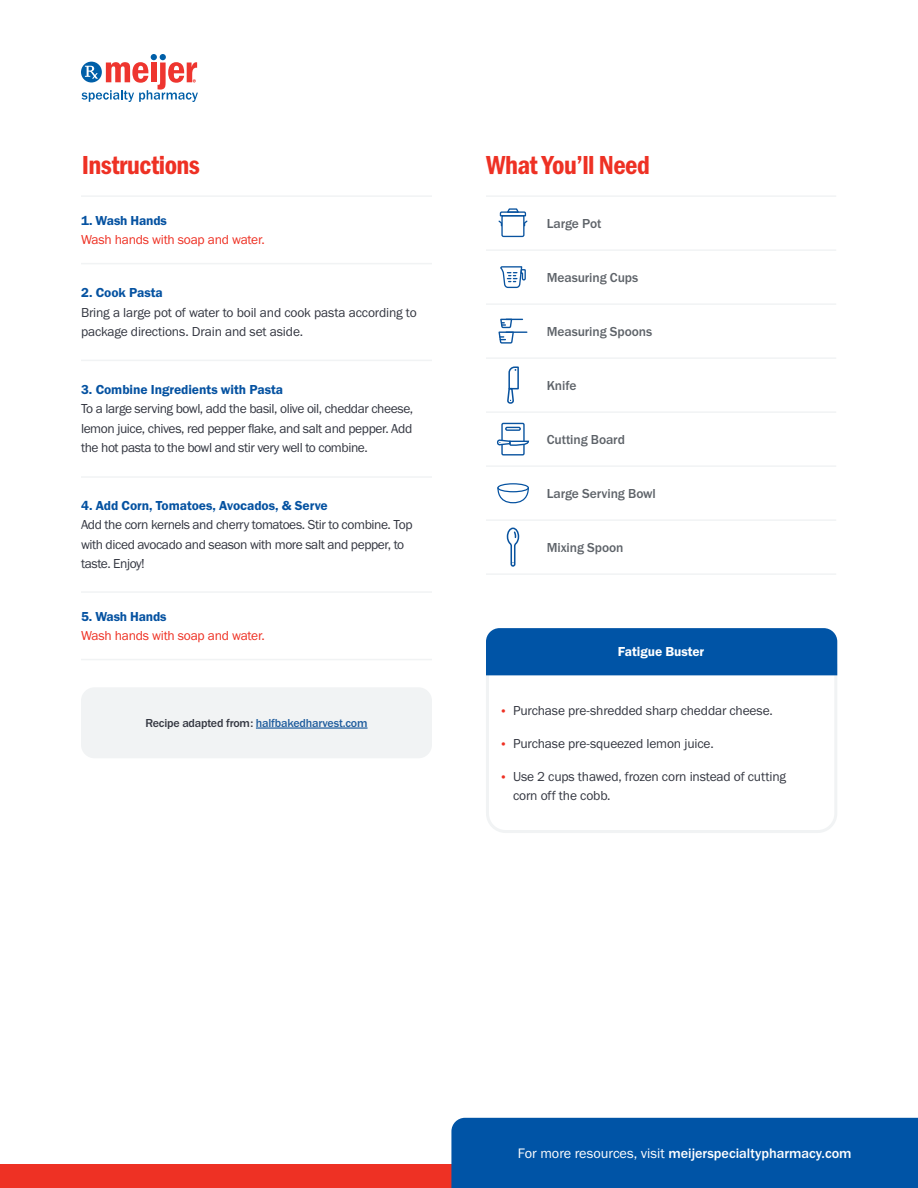
<style>
.page{position:relative;width:918px;height:1188px;background:#fff}
.page>*{position:absolute;margin:0;border:0;box-sizing:border-box;transform-origin:0 0}
.t1{font:27px "Franklin Gothic URW Con Dem";letter-spacing:-.02em;color:#ee3124}
.t2{font:500 14.25px "Franklin Gothic URW";color:#fff}
.t3{font:13.5px/19.5px "Franklin Gothic URW Boo";letter-spacing:-.02em;color:#343741}
.t4{font:13.5px "Franklin Gothic URW Dem";letter-spacing:-.005em;color:#0552a1}
.t5{font:500 13.5px "Franklin Gothic URW";letter-spacing:-.005em;color:#5e6369}
.t6{font:13.5px "Franklin Gothic URW Boo";letter-spacing:-.015em;color:#ee3124}
.t7{font:13.5px "Franklin Gothic URW Dem";letter-spacing:-.005em;color:#fff}
.t8{font:500 12px "Franklin Gothic URW";letter-spacing:-.015em;color:#215e9e}
.s1{color:#343741}
.s2{font-size:12px;color:#ee3124}
.s3{font-family:"Franklin Gothic URW Boo";font-weight:400}
</style>
<div class="page">
<svg style="left:82px;top:54px;width:116px;height:48px"></svg>
<div style="left:0;top:1164px;width:918px;height:24px;background:#ee3124"></div>
<div style="left:451px;top:1118px;width:467px;height:70px;background:#0054a6"></div>
<div style="left:81px;top:687px;width:351px;height:71px;background:#f1f3f4;border-radius:14px"></div>
<hr style="left:256px;top:727px;width:112px;height:2px;background:#215e9e">
<hr style="left:486px;top:249px;width:350px;height:2px;background:#f1f3f4">
<hr style="left:486px;top:303px;width:350px;height:2px;background:#f1f3f4">
<hr style="left:486px;top:357px;width:350px;height:2px;background:#f1f3f4">
<hr style="left:486px;top:411px;width:350px;height:2px;background:#f1f3f4">
<hr style="left:486px;top:465px;width:350px;height:2px;background:#f1f3f4">
<hr style="left:486px;top:519px;width:350px;height:2px;background:#f1f3f4">
<hr style="left:486px;top:573px;width:350px;height:2px;background:#f1f3f4">
<hr style="left:486px;top:195px;width:350px;height:2px;background:#f1f3f4">
<hr style="left:81px;top:195px;width:351px;height:2px;background:#f1f3f4">
<hr style="left:81px;top:591px;width:351px;height:2px;background:#f1f3f4">
<hr style="left:81px;top:263px;width:351px;height:1px;background:#f1f3f4">
<hr style="left:81px;top:360px;width:351px;height:1px;background:#f1f3f4">
<hr style="left:81px;top:476px;width:351px;height:2px;background:#f1f3f4">
<hr style="left:81px;top:659px;width:351px;height:1px;background:#f1f3f4">
<div style="left:486px;top:195px;width:54px;height:54px;background:#fff"></div>
<svg style="left:498px;top:208px;width:30px;height:30px"></svg>
<div style="left:486px;top:250px;width:54px;height:54px;background:#fff"></div>
<svg style="left:500px;top:266px;width:26px;height:23px"></svg>
<div style="left:486px;top:412px;width:54px;height:54px;background:#fff"></div>
<svg style="left:497px;top:422px;width:33px;height:34px"></svg>
<div style="left:486px;top:304px;width:54px;height:54px;background:#fff"></div>
<svg style="left:498px;top:318px;width:29px;height:26px"></svg>
<div style="left:486px;top:466px;width:54px;height:54px;background:#fff"></div>
<svg style="left:497px;top:488px;width:32px;height:16px"></svg>
<div style="left:497px;top:483px;width:32px;height:9px;border:1px solid #0451a0;border-radius:50%"></div>
<div style="left:486px;top:358px;width:54px;height:54px;background:#fff"></div>
<svg style="left:507px;top:366px;width:12px;height:38px"></svg>
<div style="left:486px;top:520px;width:54px;height:54px;background:#fff"></div>
<svg style="left:506px;top:527px;width:14px;height:40px"></svg>
<svg style="left:486px;top:662px;width:352px;height:171px"></svg>
<div style="left:486px;top:628px;width:351px;height:47px;background:#0054a6"></div>
<p class="t1" style="left:82px;top:147px;width:120px">Instructions</p>
<p class="t1" style="left:486px;top:147px;width:165px">What You’ll Need</p>
<p class="t4" style="left:81px;top:212px;width:87px">1. Wash Hands</p>
<p class="t6" style="left:81px;top:231px;width:185px">Wash hands with soap and water.</p>
<p class="t4" style="left:81px;top:284px;width:83px">2. Cook Pasta</p>
<p class="t3" style="left:81px;top:302px;width:337px">Bring a large pot of water to boil and cook pasta according to package directions. Drain and set aside.</p>
<p class="t4" style="left:81px;top:381px;width:204px">3. Combine Ingredients with Pasta</p>
<p class="t3" style="left:81px;top:399px;width:334px;text-align:justify">To a large serving bowl, add the basil, olive oil, cheddar cheese, lemon juice, chives, red pepper flake, and salt and pepper. Add the hot pasta to the bowl and stir very well to combine.</p>
<p class="t4" style="left:81px;top:497px;width:248px">4. Add Corn, Tomatoes, Avocados, &amp; Serve</p>
<p class="t3" style="left:81px;top:515px;width:333px">Add the corn kernels and cherry tomatoes. Stir to combine. Top with diced avocado and season with more salt and pepper, to taste. Enjoy!</p>
<p class="t4" style="left:81px;top:608px;width:87px">5. Wash Hands</p>
<p class="t6" style="left:81px;top:627px;width:185px">Wash hands with soap and water.</p>
<p class="t8" style="left:145px;top:715px;width:224px"><span class="s1">Recipe adapted from:</span> halfbakedharvest.com</p>
<p class="t5" style="left:547px;top:215px;width:56px">Large Pot</p>
<p class="t5" style="left:547px;top:269px;width:93px">Measuring Cups</p>
<p class="t5" style="left:547px;top:323px;width:107px">Measuring Spoons</p>
<p class="t5" style="left:547px;top:377px;width:31px">Knife</p>
<p class="t5" style="left:547px;top:431px;width:80px">Cutting Board</p>
<p class="t5" style="left:547px;top:485px;width:111px">Large Serving Bowl</p>
<p class="t5" style="left:547px;top:539px;width:78px">Mixing Spoon</p>
<p class="t7" style="left:618px;top:643px;width:88px">Fatigue Buster</p>
<p class="t3" style="left:500px;top:700px;width:275px"><span class="s2">•</span> Purchase pre-shredded sharp cheddar cheese.</p>
<p class="t3" style="left:500px;top:733px;width:216px"><span class="s2">•</span> Purchase pre-squeezed lemon juice.</p>
<p class="t3" style="left:513px;top:766px;width:275px;text-indent:-14px"><span class="s2">•</span> Use 2 cups thawed, frozen corn instead of cutting corn off the cobb.</p>
<p class="t2" style="left:518px;top:1144px;width:335px"><span class="s3">For more resources, visit</span> meijerspecialtypharmacy.com</p>
</div>
